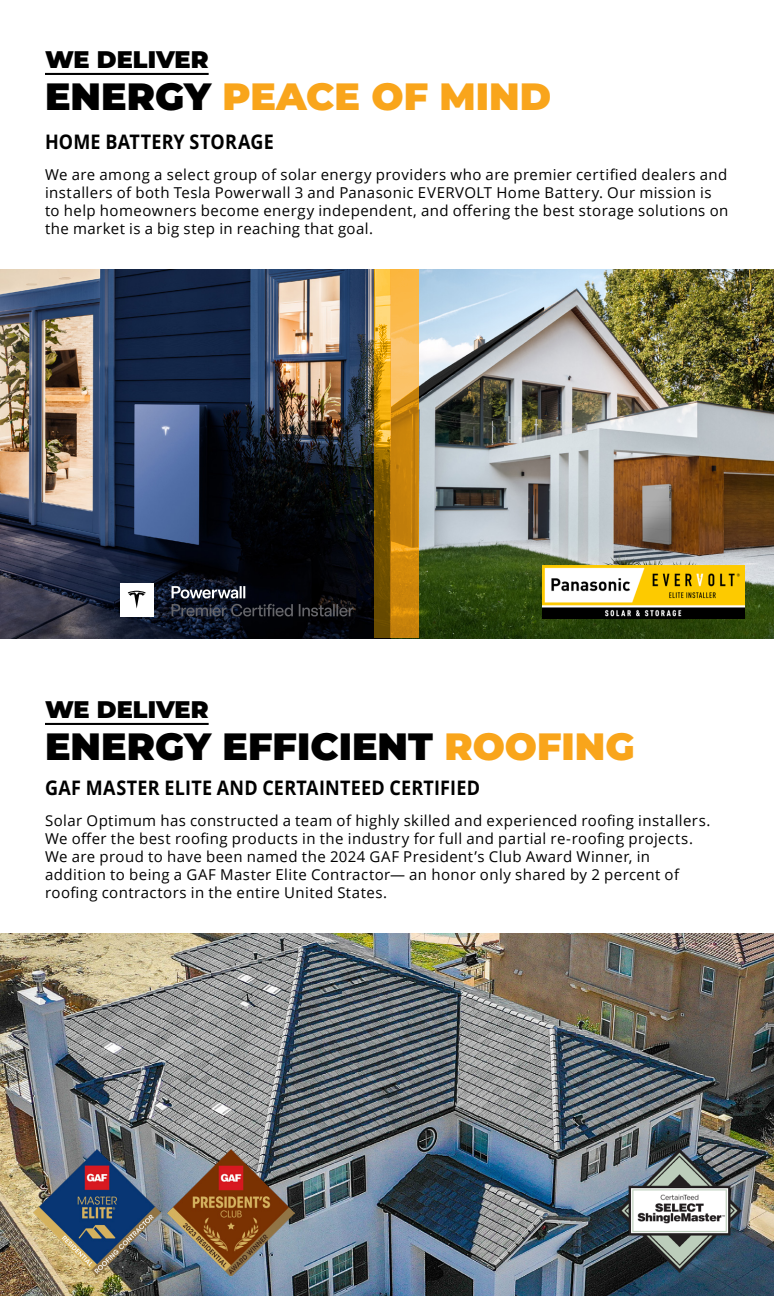
<style>
.page{position:relative;width:774px;height:1296px;background:#fff}
.page>*{position:absolute;margin:0;border:0;box-sizing:border-box;transform-origin:0 0}
.t1{font:900 38px "Montserrat";color:#000}
.t2{font:900 38px "Montserrat";color:#f9a51b}
.t3{font:900 24px "Montserrat";color:#000}
.t4{font:700 20px "Open Sans";letter-spacing:.015em;color:#000;scale:.9 1}
.t5{font:15px/18px "Open Sans";letter-spacing:.03em;color:#000}
.s1{color:#000}
.s2{color:#f9a51b}
</style>
<div class="page">
<hr style="left:45px;top:723px;width:164px;height:2px;background:#000">
<hr style="left:45px;top:73px;width:164px;height:2px;background:#000">
<img style="left:0;top:933px;width:774px;height:363px">
<img style="left:604px;top:1135px;width:150px;height:150px">
<img style="left:34px;top:1150px;width:126px;height:126px">
<img style="left:168px;top:1150px;width:126px;height:126px">
<img style="left:0;top:269px;width:774px;height:369px">
<img style="left:543px;top:565px;width:201px;height:53px">
<svg style="left:374px;top:269px;width:17px;height:369px"></svg>
<svg style="left:391px;top:269px;width:28px;height:369px"></svg>
<div style="left:120px;top:583px;width:34px;height:33px;background:#fff"></div>
<svg style="left:128px;top:591px;width:18px;height:18px"></svg>
<svg style="left:172px;top:586px;width:181px;height:30px"></svg>
<p class="t3" style="left:45px;top:42px;width:165px">WE DELIVER</p>
<p class="t2" style="left:45px;top:68px;width:508px"><span class="s1">ENERGY</span> PEACE OF MIND</p>
<p class="t4" style="left:45px;top:127px;width:256px">HOME BATTERY STORAGE</p>
<p class="t5" style="left:45px;top:166px;width:685px">We are among a select group of solar energy providers who are premier certified dealers and installers of both Tesla Powerwall 3 and Panasonic EVERVOLT Home Battery. Our mission is to help homeowners become energy independent, and offering the best storage solutions on the market is a big step in reaching that goal.</p>
<p class="t3" style="left:45px;top:692px;width:165px">WE DELIVER</p>
<p class="t1" style="left:45px;top:718px;width:591px">ENERGY EFFICIENT <span class="s2">ROOFING</span></p>
<p class="t4" style="left:45px;top:774px;width:485px">GAF MASTER ELITE AND CERTAINTEED CERTIFIED</p>
<p class="t5" style="left:45px;top:811px;width:667px">Solar Optimum has constructed a team of highly skilled and experienced roofing installers.<br>We offer the best roofing products in the industry for full and partial re-roofing projects.<br>We are proud to have been named the 2024 GAF President’s Club Award Winner, in addition to being a GAF Master Elite Contractor— an honor only shared by 2 percent of roofing contractors in the entire United States.</p>
</div>
